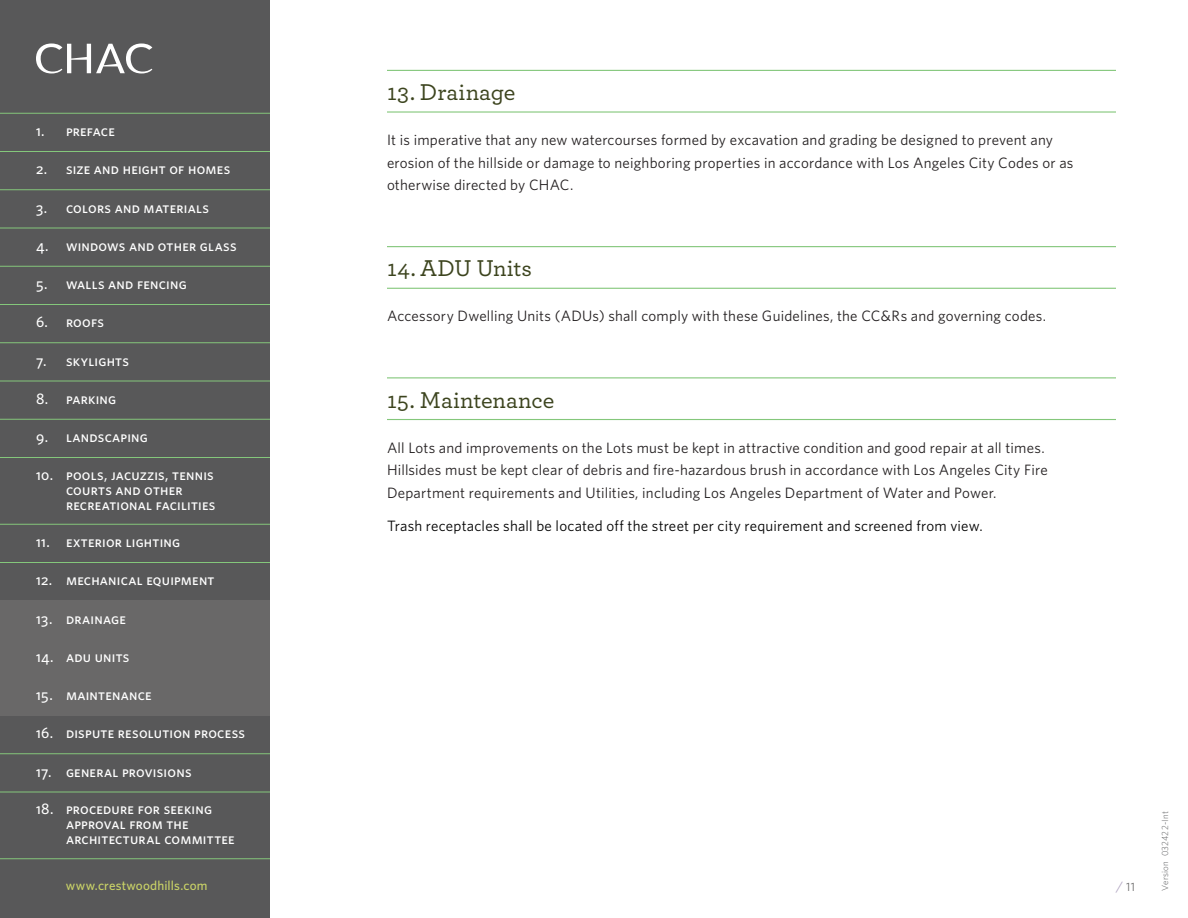
<style>
.page{position:relative;width:1188px;height:918px;background:#fff}
.page>*{position:absolute;margin:0;border:0;box-sizing:border-box;transform-origin:0 0}
.title_with_rules{font:500 24px "Archer";color:#3c441e}
.body{font:15px/22.5px "Whitney";letter-spacing:.015em;color:#231f20}
.menu{font:15px/15px "Whitney Medium SC";letter-spacing:.015em;color:#fff}
.body-2{font:15px "Whitney";letter-spacing:.015em;color:#000}
.t1{font:500 13.2px "Whitney";letter-spacing:.01em;color:#cad367}
.t2{font:12px "Whitney";color:#696868}
.t3{font:300 9px "Whitney";letter-spacing:.025em;color:#58595b}
.s1{font-size:13.5px;color:#b1a5c1}
</style>
<div class="page">
<div style="left:0;top:0;width:270px;height:918px;background:#585859"></div>
<hr style="left:0;top:113px;width:270px;height:1px;background:#84c77b">
<hr style="left:0;top:151px;width:270px;height:1px;background:#84c77b">
<hr style="left:0;top:189px;width:270px;height:1px;background:#84c77b">
<hr style="left:0;top:228px;width:270px;height:1px;background:#84c77b">
<hr style="left:0;top:266px;width:270px;height:1px;background:#84c77b">
<hr style="left:0;top:304px;width:270px;height:1px;background:#84c77b">
<hr style="left:0;top:342px;width:270px;height:1px;background:#84c77b">
<hr style="left:0;top:381px;width:270px;height:1px;background:#84c77b">
<hr style="left:0;top:419px;width:270px;height:1px;background:#84c77b">
<hr style="left:0;top:457px;width:270px;height:1px;background:#84c77b">
<hr style="left:0;top:524px;width:270px;height:1px;background:#84c77b">
<hr style="left:0;top:562px;width:270px;height:1px;background:#84c77b">
<hr style="left:0;top:600px;width:270px;height:1px;background:#84c77b">
<hr style="left:0;top:753px;width:270px;height:1px;background:#84c77b">
<hr style="left:0;top:792px;width:270px;height:1px;background:#84c77b">
<hr style="left:0;top:858px;width:270px;height:1px;background:#84c77b">
<svg style="left:36px;top:43px;width:116px;height:30px"></svg>
<div style="left:0;top:677px;width:270px;height:39px;background:#696868"></div>
<div style="left:0;top:639px;width:270px;height:38px;background:#696868"></div>
<div style="left:0;top:601px;width:270px;height:38px;background:#696868"></div>
<hr style="left:387px;top:70px;width:729px;height:1px;background:#84c77b">
<hr style="left:387px;top:111px;width:729px;height:2px;background:#84c77b">
<hr style="left:387px;top:246px;width:729px;height:1px;background:#84c77b">
<hr style="left:387px;top:288px;width:729px;height:1px;background:#84c77b">
<hr style="left:387px;top:377px;width:729px;height:1px;background:#84c77b">
<hr style="left:387px;top:419px;width:729px;height:1px;background:#84c77b">
<p class="menu" style="left:36px;top:123px;width:81px">1. preface</p>
<p class="menu" style="left:36px;top:161px;width:196px">2. size and height of homes</p>
<p class="menu" style="left:36px;top:200px;width:174px">3. colors and materials</p>
<p class="menu" style="left:36px;top:238px;width:202px">4. windows and other glass</p>
<p class="menu" style="left:36px;top:276px;width:152px">5. walls and fencing</p>
<p class="menu" style="left:36px;top:314px;width:70px">6. roofs</p>
<p class="menu" style="left:36px;top:353px;width:95px">7. skylights</p>
<p class="menu" style="left:36px;top:391px;width:82px">8. parking</p>
<p class="menu" style="left:36px;top:429px;width:113px">9. landscaping</p>
<p class="menu" style="left:66px;top:467px;width:151px;text-indent:-30px">10. pools, jacuzzis, tennis courts and other recreational facilities</p>
<p class="menu" style="left:36px;top:534px;width:146px">11. exterior lighting</p>
<p class="menu" style="left:36px;top:572px;width:180px">12. mechanical equipment</p>
<p class="menu" style="left:36px;top:611px;width:91px">13. drainage</p>
<p class="menu" style="left:36px;top:649px;width:95px">14. adu units</p>
<p class="menu" style="left:36px;top:687px;width:117px">15. maintenance</p>
<p class="menu" style="left:36px;top:725px;width:211px">16. dispute resolution process</p>
<p class="menu" style="left:36px;top:764px;width:157px">17. general provisions</p>
<p class="menu" style="left:66px;top:801px;width:170px;text-indent:-30px">18. procedure for seeking approval from the architectural committee</p>
<p class="t1" style="left:66px;top:878px;width:143px">www.crestwoodhills.com</p>
<p class="title_with_rules" style="left:387px;top:75px;width:130px">13. Drainage</p>
<p class="body" style="left:387px;top:128px;width:688px">It is imperative that any new watercourses formed by excavation and grading be designed to prevent any erosion of the hillside or damage to neighboring properties in accordance with Los Angeles City Codes or as otherwise directed by CHAC.</p>
<p class="title_with_rules" style="left:387px;top:251px;width:147px">14. ADU Units</p>
<p class="body" style="left:387px;top:305px;width:661px">Accessory Dwelling Units (ADUs) shall comply with these Guidelines, the CC&amp;Rs and governing codes.</p>
<p class="title_with_rules" style="left:387px;top:382px;width:169px">15. Maintenance</p>
<p class="body" style="left:387px;top:436px;width:662px">All Lots and improvements on the Lots must be kept in attractive condition and good repair at all times.<br>Hillsides must be kept clear of debris and fire-hazardous brush in accordance with Los Angeles City Fire<br>Department requirements and Utilities, including Los Angeles Department of Water and Power.</p>
<p class="body-2" style="left:387px;top:517px;width:597px">Trash receptacles shall be located off the street per city requirement and screened from view.</p>
<p class="t2" style="left:1116px;top:879px;width:21px"><span class="s1">/</span> 11</p>
<p class="t3" style="left:1160px;top:891px;width:81px;rotate:-90deg">Version 032422-Int</p>
</div>
